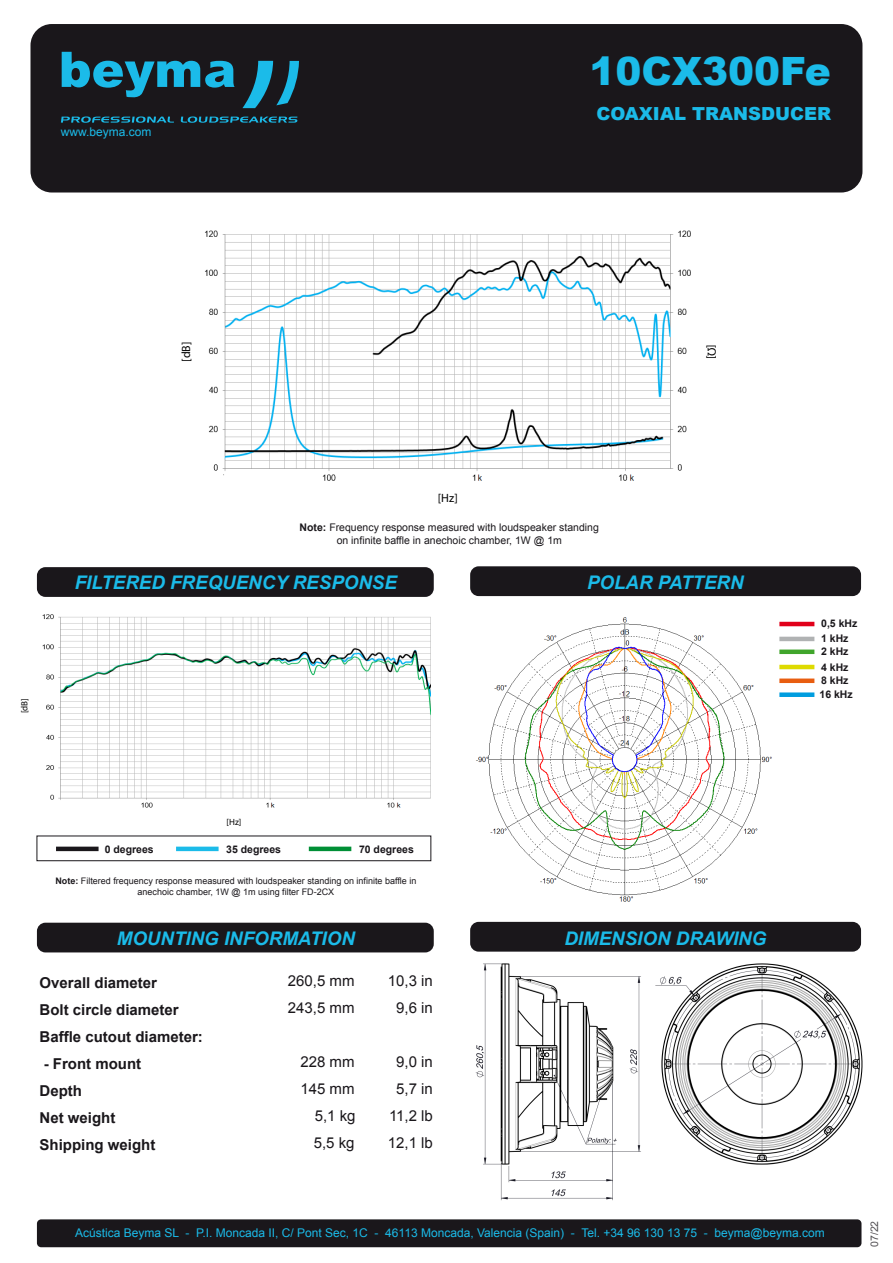
<style>
.page{position:relative;width:893px;height:1263px;background:#fff}
.page>*{position:absolute;margin:0;border:0;box-sizing:border-box;transform-origin:0 0}
.t1{font:900 39px "Arial";color:#1bbbe9}
.t2{font:italic 700 18.75px "Arial";color:#1bbbe9}
.t3{font:900 18px "Arial";color:#1bbbe9}
.t4{font:700 15px/27px "Arial";color:#1a171b}
.t5{font:15px "Arial";color:#1a171b}
.t6{font:12px "Arial";color:#1bbbe9}
.t7{font:12px "Myriad Pro";color:#000}
.t8{font:10.5px/12.6px "Arial";color:#1a171b;text-align:center}
.t9{font:700 10.5px "Arial";color:#1a171b}
.t10{font:9px/10.8px "Arial";color:#1a171b;text-align:center}
.t11{font:9px "Myriad Pro";color:#000}
.s1{font-weight:700}
</style>
<div class="page">
<div style="left:31px;top:24px;width:831px;height:168px;background:#1a171b;border-radius:21px"></div>
<svg style="left:61px;top:52px;width:238px;height:71px"></svg>
<div style="left:470px;top:922px;width:391px;height:30px;background:#1a171b;border-radius:9px"></div>
<div style="left:37px;top:1219px;width:824px;height:28px;background:#1a171b;border-radius:4px"></div>
<img style="left:475px;top:963px;width:388px;height:238px">
<img style="left:205px;top:230px;width:486px;height:251px">
<div style="left:37px;top:923px;width:397px;height:29px;background:#1a171b;border-radius:9px"></div>
<div style="left:470px;top:566px;width:391px;height:30px;background:#1a171b;border-radius:9px"></div>
<img style="left:42px;top:614px;width:389px;height:194px">
<div style="left:37px;top:567px;width:397px;height:30px;background:#1a171b;border-radius:9px"></div>
<hr style="left:56px;top:847px;width:43px;height:4px;background:#1a171b">
<hr style="left:176px;top:847px;width:43px;height:4px;background:#1bbbe9">
<hr style="left:309px;top:847px;width:42px;height:4px;background:#008f36">
<div style="left:37px;top:836px;width:394px;height:25px;border:1px solid #1a171b"></div>
<hr style="left:779px;top:637px;width:35px;height:4px;background:#b0b2b3">
<div style="left:779px;top:692px;width:35px;height:5px;background:#009ddf"></div>
<div style="left:779px;top:649px;width:35px;height:5px;background:#40a52b"></div>
<hr style="left:779px;top:665px;width:35px;height:4px;background:#deda00">
<div style="left:779px;top:678px;width:35px;height:5px;background:#e85d10"></div>
<img style="left:476px;top:617px;width:296px;height:285px">
<hr style="left:779px;top:622px;width:35px;height:4px;background:#e1001a">
<p class="t6" style="left:61px;top:124px;width:92px">www.beyma.com</p>
<h1 class="t1" style="left:590px;top:43px;width:243px">10CX300Fe</h1>
<h3 class="t3" style="left:597px;top:101px;width:236px">COAXIAL TRANSDUCER</h3>
<p class="t7" style="left:179px;top:362px;width:22px;rotate:-90deg">[dB]</p>
<p class="t11" style="left:19px;top:713px;width:17px;rotate:-90deg">[dB]</p>
<p class="t7" style="left:438px;top:490px;width:21px">[Hz]</p>
<p class="t8" style="left:300px;top:521px;width:301px"><span class="s1">Note:</span> Frequency response measured with loudspeaker standing on infinite baffle in anechoic chamber, 1W @ 1m</p>
<h2 class="t2" style="left:587px;top:570px;width:158px">POLAR PATTERN</h2>
<h2 class="t2" style="left:75px;top:570px;width:324px">FILTERED FREQUENCY RESPONSE</h2>
<p class="t9" style="left:821px;top:617px;width:38px">0,5 kHz</p>
<p class="t9" style="left:821px;top:631px;width:29px">1 kHz</p>
<p class="t9" style="left:821px;top:645px;width:29px">2 kHz</p>
<p class="t9" style="left:821px;top:660px;width:29px">4 kHz</p>
<p class="t9" style="left:821px;top:674px;width:29px">8 kHz</p>
<p class="t9" style="left:819px;top:687px;width:35px">16 kHz</p>
<p class="t11" style="left:227px;top:816px;width:16px">[Hz]</p>
<p class="t9" style="left:105px;top:842px;width:51px">0 degrees</p>
<p class="t9" style="left:226px;top:842px;width:56px">35 degrees</p>
<p class="t9" style="left:359px;top:842px;width:56px">70 degrees</p>
<p class="t10" style="left:55px;top:876px;width:363px"><span class="s1">Note:</span> Filtered frequency response measured with loudspeaker standing on infinite baffle in anechoic chamber, 1W @ 1m using filter FD-2CX</p>
<h2 class="t2" style="left:117px;top:926px;width:240px">MOUNTING INFORMATION</h2>
<p class="t4" style="left:40px;top:969px;width:165px">Overall diameter<br>Bolt circle diameter<br>Baffle cutout diameter:</p>
<p class="t4" style="left:40px;top:1050px;width:117px">- Front mount<br>Depth<br>Net weight<br>Shipping weight</p>
<p class="t5" style="left:288px;top:971px;width:68px">260,5 mm</p>
<p class="t5" style="left:388px;top:971px;width:47px">10,3 in</p>
<p class="t5" style="left:288px;top:998px;width:68px">243,5 mm</p>
<p class="t5" style="left:396px;top:998px;width:38px">9,6 in</p>
<p class="t5" style="left:300px;top:1052px;width:56px">228 mm</p>
<p class="t5" style="left:396px;top:1052px;width:38px">9,0 in</p>
<p class="t5" style="left:300px;top:1079px;width:56px">145 mm</p>
<p class="t5" style="left:396px;top:1079px;width:38px">5,7 in</p>
<p class="t5" style="left:315px;top:1106px;width:42px">5,1 kg</p>
<p class="t5" style="left:389px;top:1106px;width:45px">11,2 lb</p>
<p class="t5" style="left:314px;top:1133px;width:42px">5,5 kg</p>
<p class="t5" style="left:388px;top:1133px;width:47px">12,1 lb</p>
<h2 class="t2" style="left:564px;top:926px;width:204px">DIMENSION DRAWING</h2>
<p class="t6" style="left:75px;top:1225px;width:751px">Acústica Beyma SL - P.I. Moncada II, C/ Pont Sec, 1C - 46113 Moncada, Valencia (Spain) - Tel. +34 96 130 13 75 - beyma@beyma.com</p>
<p class="t8" style="left:868px;top:1247px;width:28px;rotate:-90deg">07/22</p>
</div>
